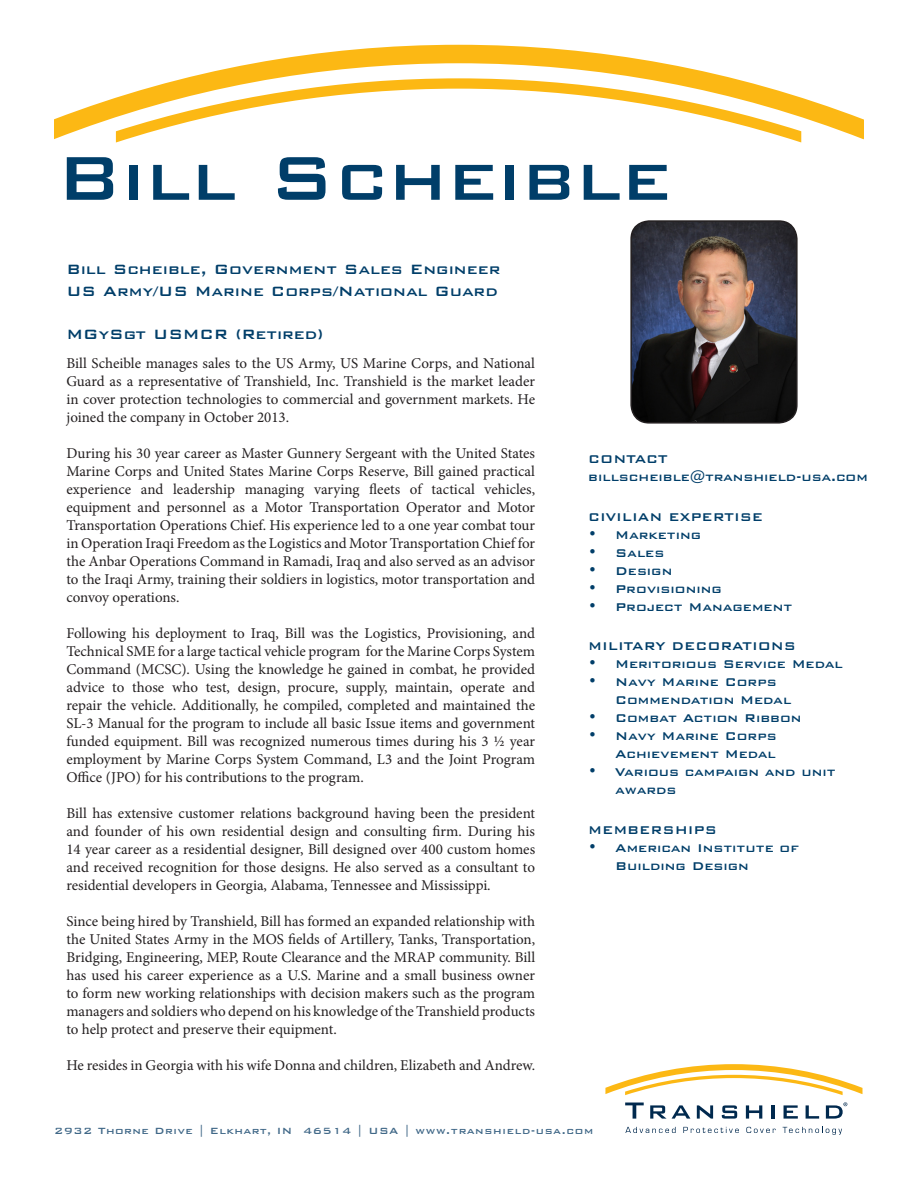
<style>
.page{position:relative;width:918px;height:1188px;background:#fff}
.page>*{position:absolute;margin:0;border:0;box-sizing:border-box;transform-origin:0 0}
.t1{font:500 82.5px "Bank Gothic BT";color:#003e69}
.t2{font:500 18px "Bank Gothic BT";color:#003e69}
.t3{font:15px/18px "Minion Pro";letter-spacing:-.005em;color:#231f20;text-align:justify}
.t4{font:500 15px/18px "Bank Gothic BT";color:#003e69}
.t5{font:500 12px "Bank Gothic BT";letter-spacing:.04em;color:#003660}
</style>
<div class="page">
<svg style="left:54px;top:45px;width:810px;height:94px"></svg>
<svg style="left:116px;top:78px;width:685px;height:65px"></svg>
<svg style="left:625px;top:1103px;width:19px;height:16px"></svg>
<svg style="left:650px;top:1105px;width:40px;height:14px"></svg>
<svg style="left:697px;top:1105px;width:16px;height:14px"></svg>
<svg style="left:722px;top:1105px;width:15px;height:14px"></svg>
<svg style="left:746px;top:1105px;width:16px;height:14px"></svg>
<hr style="left:771px;top:1105px;width:4px;height:14px;background:#00294e">
<svg style="left:784px;top:1105px;width:14px;height:14px"></svg>
<svg style="left:806px;top:1105px;width:13px;height:14px"></svg>
<svg style="left:625px;top:1127px;width:51px;height:6px"></svg>
<svg style="left:683px;top:1127px;width:56px;height:6px"></svg>
<svg style="left:746px;top:1127px;width:30px;height:6px"></svg>
<svg style="left:783px;top:1127px;width:59px;height:8px"></svg>
<svg style="left:826px;top:1102px;width:21px;height:17px"></svg>
<svg style="left:605px;top:1064px;width:257px;height:31px"></svg>
<img style="left:633px;top:223px;width:162px;height:198px">
<div style="left:630px;top:220px;width:168px;height:204px;border:2px solid #231f20;border-radius:18px"></div>
<p class="t1" style="left:56px;top:133px;width:617px">Bill Scheible</p>
<p class="t2" style="left:66px;top:260px;width:435px">Bill Scheible, Government Sales Engineer</p>
<p class="t2" style="left:66px;top:281px;width:433px">US Army/US Marine Corps/National Guard</p>
<p class="t2" style="left:66px;top:325px;width:258px">MGySgt USMCR (Retired)</p>
<p class="t3" style="left:66px;top:355px;width:470px">Bill Scheible manages sales to the US Army, US Marine Corps, and National Guard as a representative of Transhield, Inc. Transhield is the market leader in cover protection technologies to commercial and government markets. He joined the company in October 2013.</p>
<p class="t3" style="left:66px;top:445px;width:470px">During his 30 year career as Master Gunnery Sergeant with the United States Marine Corps and United States Marine Corps Reserve, Bill gained practical experience and leadership managing varying fleets of tactical vehicles, equipment and personnel as a Motor Transportation Operator and Motor Transportation Operations Chief. His experience led to a one year combat tour in Operation Iraqi Freedom as the Logistics and Motor Transportation Chief for the Anbar Operations Command in Ramadi, Iraq and also served as an advisor to the Iraqi Army, training their soldiers in logistics, motor transportation and convoy operations.</p>
<p class="t3" style="left:66px;top:625px;width:470px">Following his deployment to Iraq, Bill was the Logistics, Provisioning, and Technical SME for a large tactical vehicle program for the Marine Corps System Command (MCSC). Using the knowledge he gained in combat, he provided advice to those who test, design, procure, supply, maintain, operate and repair the vehicle. Additionally, he compiled, completed and maintained the SL-3 Manual for the program to include all basic Issue items and government funded equipment. Bill was recognized numerous times during his 3 ½ year employment by Marine Corps System Command, L3 and the Joint Program Office (JPO) for his contributions to the program.</p>
<p class="t3" style="left:66px;top:805px;width:470px">Bill has extensive customer relations background having been the president and founder of his own residential design and consulting firm. During his 14 year career as a residential designer, Bill designed over 400 custom homes and received recognition for those designs. He also served as a consultant to residential developers in Georgia, Alabama, Tennessee and Mississippi.</p>
<p class="t3" style="left:66px;top:913px;width:470px">Since being hired by Transhield, Bill has formed an expanded relationship with the United States Army in the MOS fields of Artillery, Tanks, Transportation, Bridging, Engineering, MEP, Route Clearance and the MRAP community. Bill has used his career experience as a U.S. Marine and a small business owner to form new working relationships with decision makers such as the program managers and soldiers who depend on his knowledge of the Transhield products to help protect and preserve their equipment.</p>
<p class="t3" style="left:66px;top:1057px;width:470px">He resides in Georgia with his wife Donna and children, Elizabeth and Andrew.</p>
<p class="t4" style="left:588px;top:450px;width:81px">CONTACT</p>
<p class="t4" style="left:588px;top:468px;width:281px">billscheible@transhield-usa.com</p>
<p class="t4" style="left:588px;top:507px;width:177px">CIVILIAN EXPERTISE</p>
<p class="t4" style="left:588px;top:525px;width:115px">• Marketing</p>
<p class="t4" style="left:588px;top:543px;width:78px">• Sales</p>
<p class="t4" style="left:588px;top:561px;width:86px">• Design</p>
<p class="t4" style="left:588px;top:579px;width:135px">• Provisioning</p>
<p class="t4" style="left:588px;top:597px;width:206px">• Project Management</p>
<p class="t4" style="left:588px;top:637px;width:209px">MILITARY DECORATIONS</p>
<p class="t4" style="left:588px;top:655px;width:256px">• Meritorious Service Medal</p>
<p class="t4" style="left:615px;top:673px;width:178px;text-indent:-27px">• Navy Marine Corps<br>Commendation Medal</p>
<p class="t4" style="left:588px;top:709px;width:215px">• Combat Action Ribbon</p>
<p class="t4" style="left:588px;top:727px;width:190px;text-align:right">• Navy Marine Corps<br>Achievement Medal</p>
<p class="t4" style="left:615px;top:763px;width:222px;text-indent:-27px">• Various campaign and unit awards</p>
<p class="t4" style="left:588px;top:820px;width:130px">MEMBERSHIPS</p>
<p class="t4" style="left:615px;top:838px;width:185px;text-indent:-27px">• American Institute of<br>Building Design</p>
<p class="t5" style="left:54px;top:1124px;width:541px">2932 Thorne Drive | Elkhart, IN 46514 | USA | www.transhield-usa.com</p>
</div>
